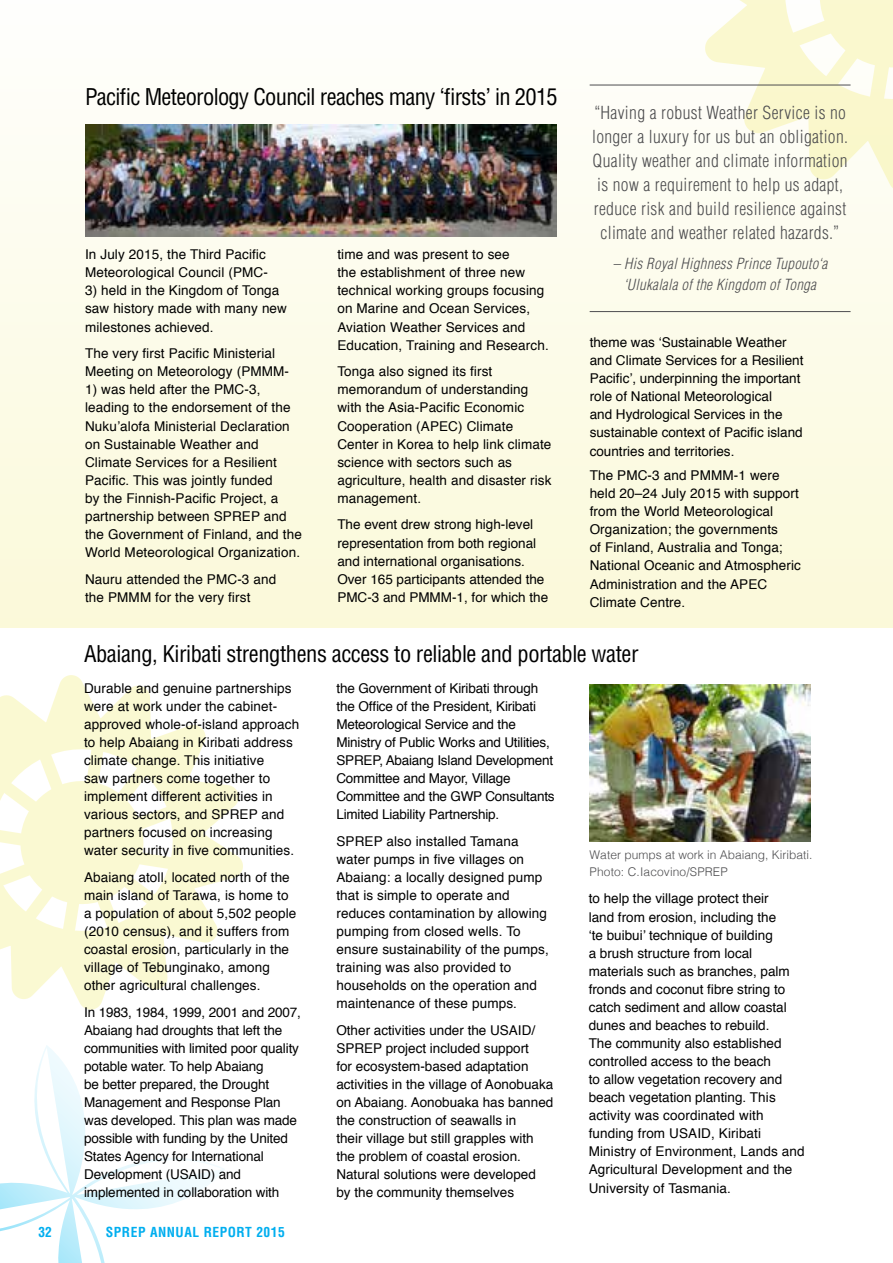
<style>
.page{position:relative;width:893px;height:1263px;background:#fff}
.page>*{position:absolute;margin:0;border:0;box-sizing:border-box;transform-origin:0 0}
.t1{font:condensed 22.5px "Helvetica";letter-spacing:-.02em;color:#000}
.t2{font:300 condensed 17.55px/24px "Helvetica";letter-spacing:.02em;color:#4d4d4f;text-align:center}
.t3{font:italic 300 condensed 15px/21px "Helvetica";letter-spacing:.02em;color:#4d4d4f;text-align:center}
.t4{font:13.5px/18px "Helvetica";letter-spacing:.01em;color:#000}
.t5{font:13.5px/18px "Helvetica";letter-spacing:-.01em;color:#000}
.t6{font:13.5px/18px "Helvetica";letter-spacing:-.015em;color:#000}
.t7{font:700 condensed 13.5px "Helvetica";letter-spacing:.04em;color:#00aeef}
.t8{font:300 12px/16.5px "Helvetica";color:#4d4d4f}
.s1{font-size:18px}
</style>
<div class="page">
<svg style="left:0;top:1045px;width:225px;height:218px"></svg>
<div style="left:0;top:0;width:893px;height:627px;background:linear-gradient(to bottom,#fcfcfb,#fbf9d9)"></div>
<svg style="left:690px;top:0;width:203px;height:217px"></svg>
<svg style="left:0;top:675px;width:243px;height:335px"></svg>
<svg style="left:0;top:729px;width:188px;height:223px"></svg>
<hr style="left:590px;top:85px;width:260px;height:1px;background:#4d4d4f">
<hr style="left:590px;top:311px;width:260px;height:1px;background:#4d4d4f">
<img style="left:590px;top:684px;width:220px;height:157px">
<img style="left:85px;top:125px;width:471px;height:111px">
<h1 class="t1" style="left:85px;top:83px;width:474px">Pacific Meteorology Council reaches many ‘firsts’ in 2015</h1>
<p class="t4" style="left:85px;top:246px;width:184px">In July 2015, the Third Pacific<br>Meteorological Council (PMC-</p>
<p class="t4" style="left:85px;top:282px;width:203px">3) held in the Kingdom of Tonga saw history made with many new milestones achieved.</p>
<p class="t4" style="left:85px;top:345px;width:206px">The very first Pacific Ministerial<br>Meeting on Meteorology (PMMM-</p>
<p class="t4" style="left:85px;top:381px;width:218px">1) was held after the PMC-3, leading to the endorsement of the<br>Nuku’alofa Ministerial Declaration on Sustainable Weather and<br>Climate Services for a Resilient<br>Pacific. This was jointly funded<br>by the Finnish-Pacific Project, a partnership between SPREP and the Government of Finland, and the<br>World Meteorological Organization.</p>
<p class="t4" style="left:85px;top:570px;width:193px">Nauru attended the PMC-3 and the PMMM for the very first</p>
<p class="t4" style="left:337px;top:246px;width:213px">time and was present to see<br>the establishment of three new technical working groups focusing on Marine and Ocean Services,<br>Aviation Weather Services and<br>Education, Training and Research.</p>
<p class="t4" style="left:337px;top:363px;width:216px">Tonga also signed its first memorandum of understanding with the Asia-Pacific Economic<br>Cooperation (APEC) Climate<br>Center in Korea to help link climate science with sectors such as agriculture, health and disaster risk management.</p>
<p class="t4" style="left:337px;top:516px;width:212px">The event drew strong high-level representation from both regional and international organisations.<br>Over 165 participants attended the PMC-3 and PMMM-1, for which the</p>
<p class="t2" style="left:592px;top:101px;width:258px"><span class="s1">“</span>Having a robust Weather Service is no longer a luxury for us but an obligation.<br>Quality weather and climate information is now a requirement to help us adapt, reduce risk and build resilience against climate and weather related hazards<span class="s1">.”</span></p>
<p class="t3" style="left:613px;top:253px;width:216px">– His Royal Highness Prince Tupouto‘a ‘Ulukalala of the Kingdom of Tonga</p>
<p class="t4" style="left:590px;top:334px;width:215px">theme was ‘Sustainable Weather and Climate Services for a Resilient Pacific’, underpinning the important role of National Meteorological<br>and Hydrological Services in the sustainable context of Pacific island countries and territories.</p>
<p class="t4" style="left:590px;top:467px;width:213px">The PMC-3 and PMMM-1 were held 20–24 July 2015 with support from the World Meteorological<br>Organization; the governments<br>of Finland, Australia and Tonga;<br>National Oceanic and Atmospheric<br>Administration and the APEC<br>Climate Centre.</p>
<h1 class="t1" style="left:84px;top:640px;width:556px">Abaiang, Kiribati strengthens access to reliable and portable water</h1>
<p class="t4" style="left:84px;top:680px;width:217px">Durable and genuine partnerships were at work under the cabinet&shy;approved whole-of-island approach to help Abaiang in Kiribati address climate change. This initiative<br>saw partners come together to implement different activities in various sectors, and SPREP and partners focused on increasing water security in five communities.</p>
<p class="t4" style="left:84px;top:868px;width:214px">Abaiang atoll, located north of the main island of Tarawa, is home to a population of about 5,502 people (2010 census), and it suffers from coastal erosion, particularly in the village of Tebunginako, among other agricultural challenges.</p>
<p class="t5" style="left:84px;top:1003px;width:218px">In 1983, 1984, 1999, 2001 and 2007,<br>Abaiang had droughts that left the communities with limited poor quality potable water. To help Abaiang<br>be better prepared, the Drought<br>Management and Response Plan was developed. This plan was made possible with funding by the United<br>States Agency for International<br>Development (USAID) and implemented in collaboration with</p>
<p class="t6" style="left:336px;top:679px;width:220px">the Government of Kiribati through the Office of the President, Kiribati Meteorological Service and the Ministry of Public Works and Utilities, SPREP, Abaiang Island Development Committee and Mayor, Village Committee and the GWP Consultants Limited Liability Partnership.</p>
<p class="t4" style="left:336px;top:832px;width:214px">SPREP also installed Tamana water pumps in five villages on<br>Abaiang: a locally designed pump that is simple to operate and reduces contamination by allowing pumping from closed wells. To ensure sustainability of the pumps, training was also provided to households on the operation and maintenance of these pumps.</p>
<p class="t4" style="left:336px;top:1021px;width:218px">Other activities under the USAID/ SPREP project included support<br>for ecosystem-based adaptation activities in the village of Aonobuaka on Abaiang. Aonobuaka has banned the construction of seawalls in<br>their village but still grapples with the problem of coastal erosion.<br>Natural solutions were developed by the community themselves</p>
<p class="t8" style="left:590px;top:846px;width:224px">Water pumps at work in Abaiang, Kiribati.<br>Photo: C.Iacovino/SPREP</p>
<p class="t4" style="left:589px;top:890px;width:218px">to help the village protect their<br>land from erosion, including the<br>‘te buibui’ technique of building<br>a brush structure from local materials such as branches, palm fronds and coconut fibre string to catch sediment and allow coastal dunes and beaches to rebuild.<br>The community also established controlled access to the beach<br>to allow vegetation recovery and beach vegetation planting. This activity was coordinated with funding from USAID, Kiribati<br>Ministry of Environment, Lands and<br>Agricultural Development and the<br>University of Tasmania.</p>
<p class="t7" style="left:39px;top:1223px;width:15px">32</p>
<p class="t7" style="left:106px;top:1223px;width:181px">SPREP ANNUAL REPORT 2015</p>
</div>
